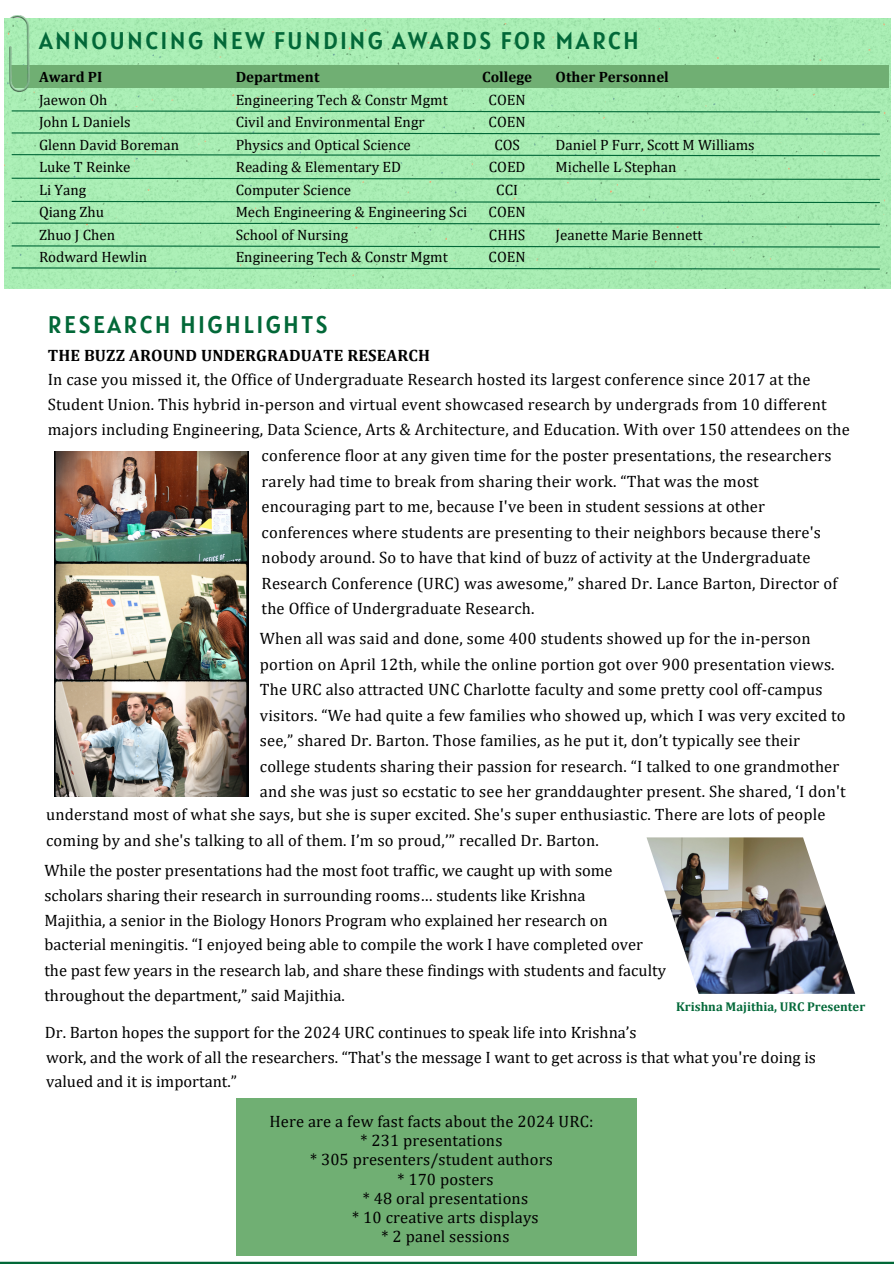
<style>
.page{position:relative;width:894px;height:1264px;background:#fff}
.page>*{position:absolute;margin:0;border:0;box-sizing:border-box;transform-origin:0 0}
.t1{font:24px "Alatsi";letter-spacing:.1em;color:#026838}
.t2{font:16.5px/25.5px "Cambria";letter-spacing:.01em;color:#000}
.t3{font:700 16.5px "Cambria";letter-spacing:.01em;color:#000}
.t4{font:15px/22.5px "Cambria";color:#000}
.t5{font:700 15px "Cambria";color:#000}
.t6{font:700 12.75px "Cambria";color:#026838}
</style>
<div class="page">
<hr style="left:0;top:1261px;width:893px;height:2px;background:#026838">
<img style="left:4px;top:18px;width:885px;height:270px">
<div style="left:12px;top:66px;width:876px;height:22px;background:#70af73"></div>
<img style="left:9px;top:15px;width:21px;height:77px">
<svg style="left:11px;top:267px;width:869px;height:3px;background:#68b983"></svg>
<svg style="left:11px;top:245px;width:869px;height:3px;background:#68b983"></svg>
<svg style="left:11px;top:222px;width:869px;height:3px;background:#68b983"></svg>
<svg style="left:11px;top:200px;width:869px;height:4px;background:#78c68f"></svg>
<svg style="left:11px;top:177px;width:869px;height:3px;background:#68b984"></svg>
<svg style="left:11px;top:153px;width:869px;height:4px;background:#78c68f"></svg>
<svg style="left:11px;top:132px;width:869px;height:3px;background:#68b983"></svg>
<svg style="left:11px;top:110px;width:869px;height:3px;background:#68b984"></svg>
<img style="left:54px;top:451px;width:194px;height:345px">
<img style="left:646px;top:837px;width:208px;height:156px">
<div style="left:235px;top:1098px;width:401px;height:157px;background:#70af73"></div>
<h1 class="t1" style="left:39px;top:25px;width:601px">ANNOUNCING NEW FUNDING AWARDS FOR MARCH</h1>
<p class="t5" style="left:39px;top:68px;width:65px">Award PI</p>
<p class="t4" style="left:39px;top:88px;width:141px">Jaewon Oh<br>John L Daniels<br>Glenn David Boreman<br>Luke T Reinke<br>Li Yang<br>Qiang Zhu<br>Zhuo J Chen<br>Rodward Hewlin</p>
<p class="t5" style="left:235px;top:68px;width:85px">Department</p>
<p class="t4" style="left:235px;top:88px;width:233px">Engineering Tech &amp; Constr Mgmt<br>Civil and Environmental Engr<br>Physics and Optical Science<br>Reading &amp; Elementary ED<br>Computer Science<br>Mech Engineering &amp; Engineering Sci<br>School of Nursing<br>Engineering Tech &amp; Constr Mgmt</p>
<p class="t5" style="left:482px;top:68px;width:52px">College</p>
<p class="t4" style="left:488px;top:88px;width:39px;text-align:center">COEN<br>COEN<br>COS<br>COED<br>CCI<br>COEN<br>CHHS<br>COEN</p>
<h1 class="t1" style="left:48px;top:309px;width:281px">RESEARCH HIGHLIGHTS</h1>
<p class="t5" style="left:555px;top:68px;width:115px">Other Personnel</p>
<p class="t4" style="left:555px;top:133px;width:200px">Daniel P Furr, Scott M Williams<br>Michelle L Stephan</p>
<p class="t4" style="left:555px;top:223px;width:148px">Jeanette Marie Bennett</p>
<p class="t3" style="left:48px;top:345px;width:383px">THE BUZZ AROUND UNDERGRADUATE RESEARCH</p>
<p class="t2" style="left:48px;top:367px;width:803px;line-height:24.8px">In case you missed it, the Office of Undergraduate Research hosted its largest conference since 2017 at the<br>Student Union. This hybrid in-person and virtual event showcased research by undergrads from 10 different majors including Engineering, Data Science, Arts &amp; Architecture, and Education. With over 150 attendees on the</p>
<p class="t2" style="left:261px;top:442px;width:577px">conference floor at any given time for the poster presentations, the researchers rarely had time to break from sharing their work. “That was the most encouraging part to me, because I've been in student sessions at other conferences where students are presenting to their neighbors because there's nobody around. So to have that kind of buzz of activity at the Undergraduate Research Conference (URC) was awesome,” shared Dr. Lance Barton, Director of the Office of Undergraduate Research.</p>
<p class="t2" style="left:260px;top:625px;width:587px">When all was said and done, some 400 students showed up for the in-person portion on April 12th, while the online portion got over 900 presentation views.<br>The URC also attracted UNC Charlotte faculty and some pretty cool off-campus visitors. “We had quite a few families who showed up, which I was very excited to see,” shared Dr. Barton. Those families, as he put it, don’t typically see their college students sharing their passion for research. “I talked to one grandmother and she was just so ecstatic to see her granddaughter present. She shared, ‘I don't</p>
<p class="t2" style="left:46px;top:801px;width:780px">understand most of what she says, but she is super excited. She's super enthusiastic. There are lots of people coming by and she's talking to all of them. I’m so proud,’” recalled Dr. Barton.</p>
<p class="t2" style="left:44px;top:857px;width:600px;line-height:24.8px">While the poster presentations had the most foot traffic, we caught up with some scholars sharing their research in surrounding rooms… students like Krishna Majithia, a senior in the Biology Honors Program who explained her research on bacterial meningitis. “I enjoyed being able to compile the work I have completed over</p>
<p class="t2" style="left:44px;top:957px;width:623px;line-height:24.8px">the past few years in the research lab, and share these findings with students and faculty throughout the department,” said Majithia.</p>
<p class="t2" style="left:45px;top:1019px;width:772px">Dr. Barton hopes the support for the 2024 URC continues to speak life into Krishna’s<br>work, and the work of all the researchers. “That's the message I want to get across is that what you're doing is</p>
<p class="t2" style="left:46px;top:1067px;width:192px">valued and it is important.”</p>
<p class="t6" style="left:676px;top:998px;width:190px">Krishna Majithia, URC Presenter</p>
<p class="t2" style="left:269px;top:1108px;width:325px">Here are a few fast facts about the 2024 URC:</p>
<p class="t2" style="left:360px;top:1127px;width:143px">* 231 presentations</p>
<p class="t2" style="left:310px;top:1146px;width:244px">* 305 presenters/student authors</p>
<p class="t2" style="left:397px;top:1165px;width:98px">* 170 posters</p>
<p class="t2" style="left:363px;top:1184px;width:167px">* 48 oral presentations</p>
<p class="t2" style="left:352px;top:1204px;width:188px">* 10 creative arts displays</p>
<p class="t2" style="left:381px;top:1223px;width:129px">* 2 panel sessions</p>
</div>
